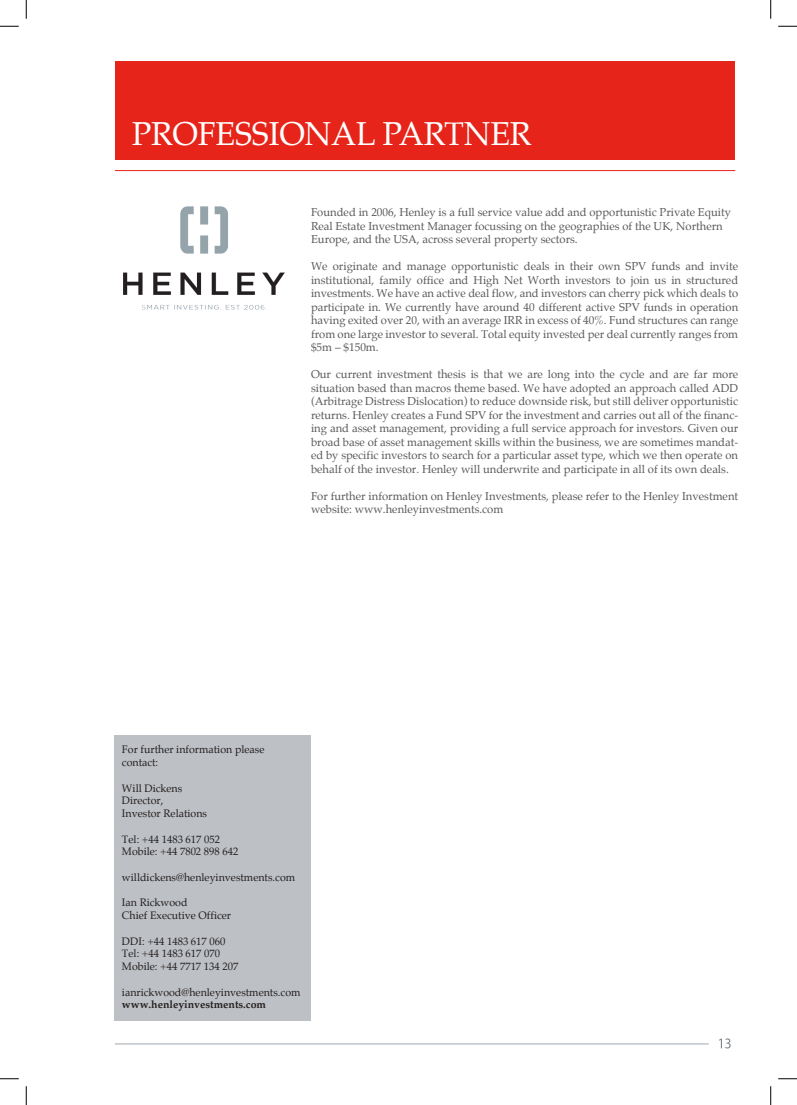
<style>
.page{position:relative;width:797px;height:1105px;background:#fff}
.page>*{position:absolute;margin:0;border:0;box-sizing:border-box;transform-origin:0 0}
.t1{font:32.5px "Palatino";letter-spacing:-.01em;color:#fff}
.t2{font:11.25px/13.5px "Palatino";color:#58595b}
.t3{font:10.62px/12.8px "Palatino";color:#231f20}
.t4{font:700 10.62px "Palatino";color:#231f20}
</style>
<div class="page">
<svg style="left:719px;top:1038px;width:11px;height:10px"></svg>
<hr style="left:115px;top:1043px;width:593px;height:1px;background:#a2a8ad">
<div style="left:115px;top:735px;width:196px;height:285px;background:#bdc0c4"></div>
<div style="left:115px;top:62px;width:620px;height:98px;background:#e72419"></div>
<hr style="left:115px;top:170px;width:620px;height:1px;background:#e72419">
<img style="left:114px;top:170px;width:218px;height:140px">
<svg style="left:0;top:25px;width:19px;height:2px"></svg>
<svg style="left:778px;top:25px;width:19px;height:2px"></svg>
<svg style="left:0;top:1078px;width:19px;height:1px"></svg>
<svg style="left:778px;top:1078px;width:19px;height:1px"></svg>
<svg style="left:25px;top:0;width:2px;height:19px"></svg>
<svg style="left:25px;top:1086px;width:2px;height:19px"></svg>
<svg style="left:770px;top:0;width:1px;height:19px"></svg>
<svg style="left:770px;top:1086px;width:1px;height:19px"></svg>
<h1 class="t1" style="left:132px;top:107px;width:401px">PROFESSIONAL PARTNER</h1>
<p class="t2" style="left:311px;top:205px;width:421px">Founded in 2006, Henley is a full service value add and opportunistic Private Equity<br>Real Estate Investment Manager focussing on the geographies of the UK, Northern<br>Europe, and the USA, across several property sectors.</p>
<p class="t2" style="left:311px;top:259px;width:429px;text-align:justify">We originate and manage opportunistic deals in their own SPV funds and invite institutional, family office and High Net Worth investors to join us in structured investments. We have an active deal flow, and investors can cherry pick which deals to participate in. We currently have around 40 different active SPV funds in operation having exited over 20, with an average IRR in excess of 40%. Fund structures can range from one large investor to several. Total equity invested per deal currently ranges from $5m – $150m.</p>
<p class="t2" style="left:311px;top:367px;width:429px;text-align:justify">Our current investment thesis is that we are long into the cycle and are far more situation based than macros theme based. We have adopted an approach called ADD (Arbitrage Distress Dislocation) to reduce downside risk, but still deliver opportunistic returns. Henley creates a Fund SPV for the investment and carries out all of the financ&shy;ing and asset management, providing a full service approach for investors. Given our broad base of asset management skills within the business, we are sometimes mandat&shy;ed by specific investors to search for a particular asset type, which we then operate on behalf of the investor. Henley will underwrite and participate in all of its own deals.</p>
<p class="t2" style="left:311px;top:489px;width:428px">For further information on Henley Investments, please refer to the Henley Investment website: www.henleyinvestments.com</p>
<p class="t3" style="left:122px;top:743px;width:144px">For further information please contact:</p>
<p class="t3" style="left:122px;top:781px;width:87px">Will Dickens<br>Director,<br>Investor Relations</p>
<p class="t3" style="left:122px;top:832px;width:118px">Tel: +44 1483 617 052<br>Mobile: +44 7802 898 642</p>
<p class="t3" style="left:122px;top:871px;width:175px">willdickens@henleyinvestments.com</p>
<p class="t3" style="left:122px;top:896px;width:111px">Ian Rickwood<br>Chief Executive Officer</p>
<p class="t3" style="left:122px;top:934px;width:118px">DDI: +44 1483 617 060<br>Tel: +44 1483 617 070<br>Mobile: +44 7717 134 207</p>
<p class="t3" style="left:122px;top:985px;width:180px">ianrickwood@henleyinvestments.com</p>
<p class="t4" style="left:122px;top:996px;width:146px">www.henleyinvestments.com</p>
</div>
